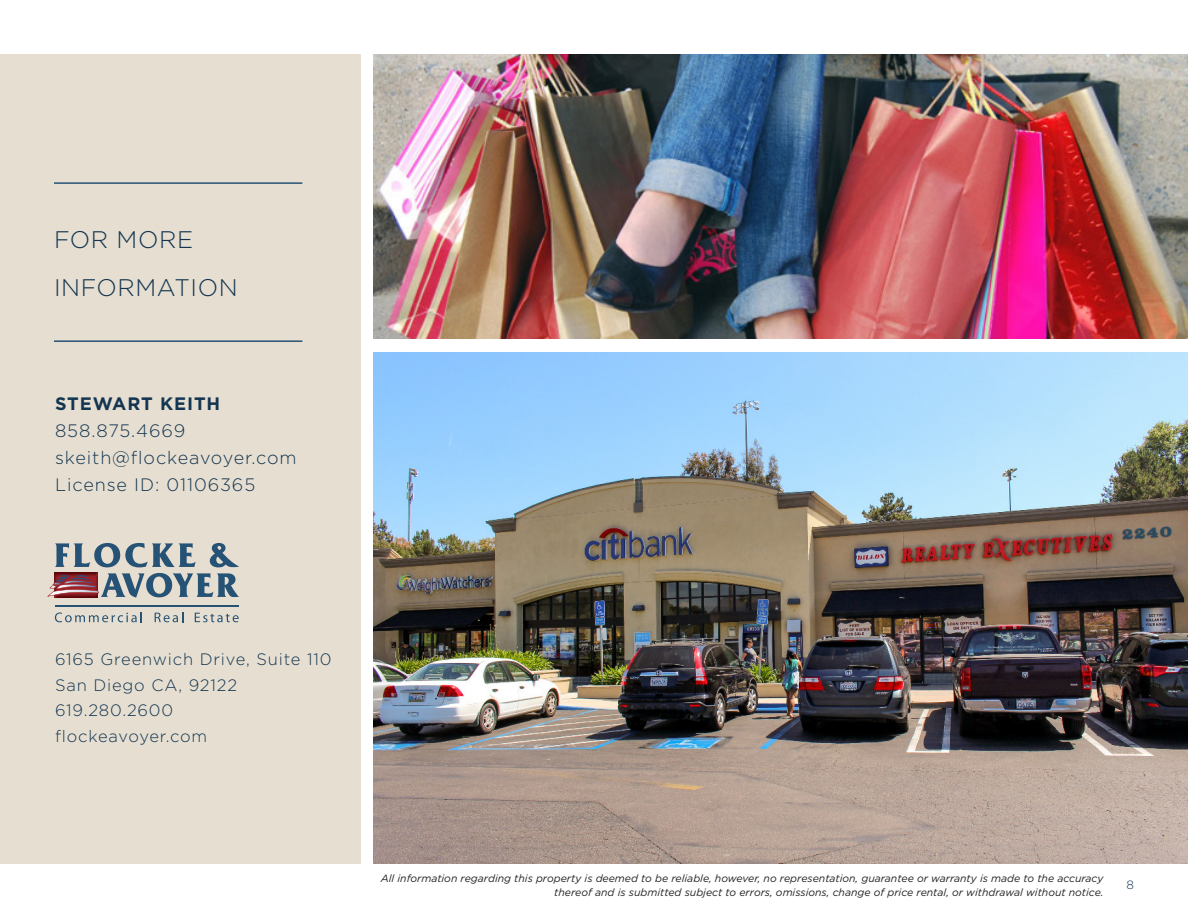
<style>
.page{position:relative;width:1188px;height:918px;background:#fff}
.page>*{position:absolute;margin:0;border:0;box-sizing:border-box;transform-origin:0 0}
.t1{font:300 24px/48px "Gotham";letter-spacing:.025em;color:#143551}
.t2{font:300 18px "Gotham";letter-spacing:.05em;color:#143551}
.t3{font:700 18px "Gotham";letter-spacing:.05em;color:#143551}
.t4{font:300 16.5px/25.5px "Gotham";letter-spacing:.05em;color:#143551}
.t5{font:300 12px "Gotham";color:#143551}
.t6{font:italic 10.5px/13.5px "Gotham";color:#231f20;text-align:right}
</style>
<div class="page">
<img style="left:373px;top:352px;width:815px;height:512px">
<img style="left:373px;top:54px;width:815px;height:284px">
<div style="left:0;top:54px;width:361px;height:810px;background:#e6dfd1"></div>
<hr style="left:54px;top:182px;width:248px;height:2px;background:#265275">
<hr style="left:54px;top:340px;width:248px;height:2px;background:#265275">
<svg style="left:55px;top:612px;width:87px;height:10px"></svg>
<svg style="left:155px;top:612px;width:28px;height:10px"></svg>
<svg style="left:195px;top:613px;width:44px;height:9px"></svg>
<hr style="left:55px;top:605px;width:183px;height:1px;background:#265275">
<svg style="left:48px;top:543px;width:191px;height:55px"></svg>
<p class="t1" style="left:54px;top:215px;width:185px">FOR MORE<br>INFORMATION</p>
<p class="t3" style="left:55px;top:392px;width:167px">STEWART KEITH</p>
<p class="t2" style="left:55px;top:421px;width:132px">858.875.4669</p>
<p class="t2" style="left:55px;top:448px;width:243px">skeith@flockeavoyer.com</p>
<p class="t2" style="left:55px;top:475px;width:202px">License ID: 01106365</p>
<p class="t4" style="left:55px;top:647px;width:278px">6165 Greenwich Drive, Suite 110</p>
<p class="t4" style="left:55px;top:672px;width:184px">San Diego CA, 92122<br>619.280.2600</p>
<p class="t4" style="left:55px;top:723px;width:154px">flockeavoyer.com</p>
<p class="t6" style="left:381px;top:871px;width:724px">All information regarding this property is deemed to be reliable, however, no representation, guarantee or warranty is made to the accuracy thereof and is submitted subject to errors, omissions, change of price rental, or withdrawal without notice.</p>
<p class="t5" style="left:1126px;top:878px;width:9px">8</p>
</div>
